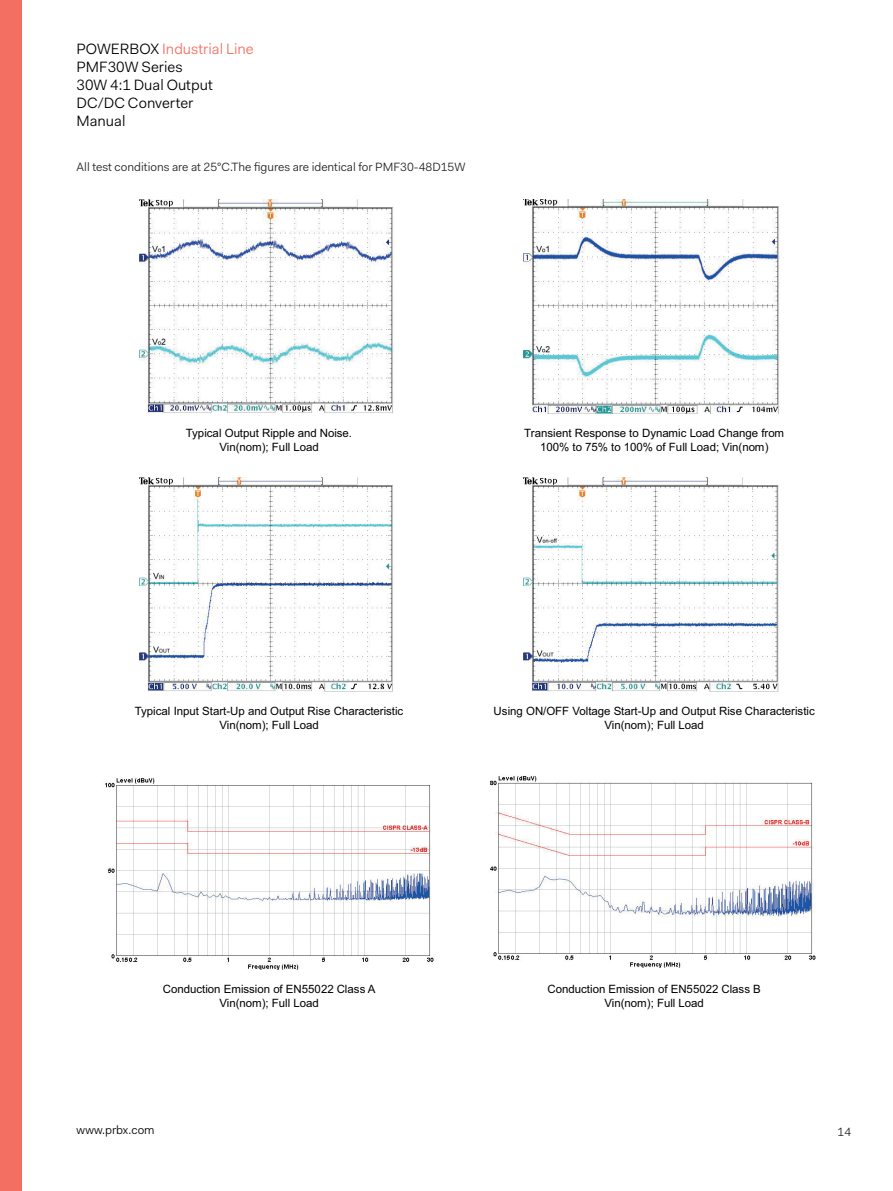
<style>
.page{position:relative;width:893px;height:1191px;background:#fff}
.page>*{position:absolute;margin:0;border:0;box-sizing:border-box;transform-origin:0 0}
.t1{font:15px/18px "Fakt Pro Blond";color:#000}
.Rubrik_Mech{font:12px "Fakt Pro Blond";color:#231f20}
.t2{font:12px "Fakt Pro Blond";color:#000}
.t3{font:11.4px "Arial";color:#000001}
.s1{color:#f26f62}
</style>
<div class="page">
<div style="left:0;top:0;width:21px;height:1191px;background:#f26f62"></div>
<img style="left:140px;top:200px;width:254px;height:214px">
<img style="left:524px;top:199px;width:256px;height:215px">
<img style="left:139px;top:478px;width:255px;height:213px">
<img style="left:524px;top:477px;width:256px;height:214px">
<img style="left:105px;top:778px;width:329px;height:191px">
<img style="left:490px;top:776px;width:326px;height:192px">
<h1 class="t1" style="left:77px;top:40px;width:179px">POWERBOX <span class="s1">Industrial Line<br></span>PMF30W Series<br>30W 4:1 Dual Output<br>DC/DC Converter<br>Manual</h1>
<p class="Rubrik_Mech" style="left:77px;top:158px;width:390px">All test conditions are at 25°C.The figures are identical for PMF30-48D15W</p>
<p class="t3" style="left:186px;top:425px;width:168px">Typical Output Ripple and Noise.</p>
<p class="t3" style="left:524px;top:425px;width:261px">Transient Response to Dynamic Load Change from</p>
<p class="t3" style="left:219px;top:439px;width:101px">Vin(nom); Full Load</p>
<p class="t3" style="left:540px;top:439px;width:230px">100% to 75% to 100% of Full Load; Vin(nom)</p>
<p class="t3" style="left:135px;top:703px;width:270px">Typical Input Start-Up and Output Rise Characteristic</p>
<p class="t3" style="left:494px;top:703px;width:323px">Using ON/OFF Voltage Start-Up and Output Rise Characteristic</p>
<p class="t3" style="left:219px;top:717px;width:101px">Vin(nom); Full Load</p>
<p class="t3" style="left:604px;top:717px;width:101px">Vin(nom); Full Load</p>
<p class="t3" style="left:163px;top:981px;width:214px">Conduction Emission of EN55022 Class A</p>
<p class="t3" style="left:548px;top:981px;width:215px">Conduction Emission of EN55022 Class B</p>
<p class="t3" style="left:219px;top:995px;width:101px">Vin(nom); Full Load</p>
<p class="t3" style="left:604px;top:995px;width:101px">Vin(nom); Full Load</p>
<p class="t2" style="left:77px;top:1122px;width:80px">www.prbx.com</p>
<p class="Rubrik_Mech" style="left:837px;top:1124px;width:15px">14</p>
</div>
